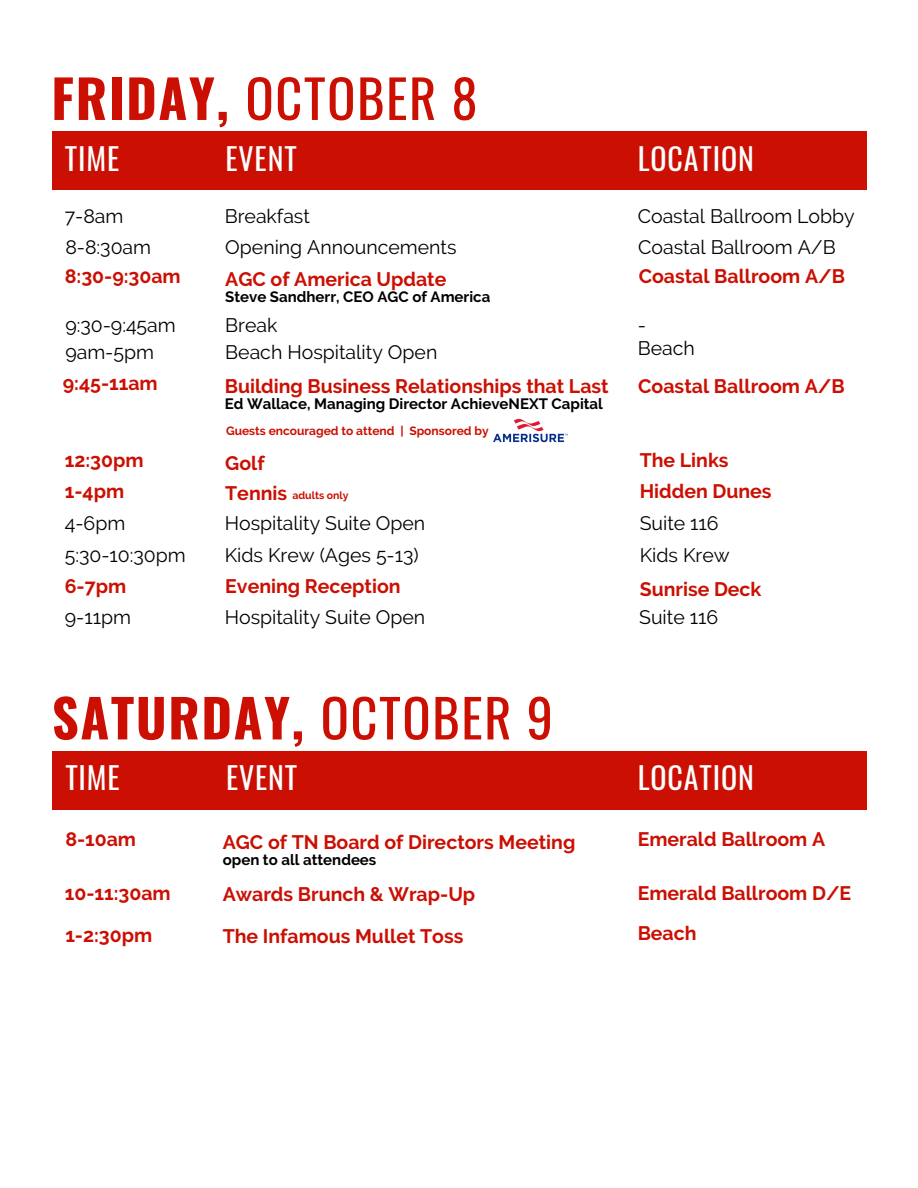
<style>
.page{position:relative;width:918px;height:1188px;background:#fff}
.page>*{position:absolute;margin:0;border:0;box-sizing:border-box;transform-origin:0 0}
.t1{font:700 52.5px "Oswald";letter-spacing:.03em;color:#cb0f03}
.t2{font:52.5px "Oswald";letter-spacing:.03em;color:#cb0f03}
.t3{font:30px "Oswald";letter-spacing:.03em;color:#fff}
.t4{font:700 19.5px "Raleway";color:#cb0f03}
.t5{font:19.5px "Raleway";color:#000}
.t6{font:700 15px "Raleway";color:#000}
.t7{font:700 12px "Raleway";color:#cb0f03}
.t8{font:700 10.5px "Raleway";color:#cb0f03}
.s1{font-weight:700}
.s2{font-weight:400}
</style>
<div class="page">
<div style="left:52px;top:131px;width:814px;height:59px;background:#cb0f03"></div>
<div style="left:52px;top:751px;width:815px;height:58px;background:#cb0f03"></div>
<img style="left:493px;top:418px;width:75px;height:25px">
<p class="t2" style="left:51px;top:57px;width:428px"><span class="s1">FRIDAY,</span> OCTOBER 8</p>
<p class="t3" style="left:65px;top:135px;width:56px">TIME</p>
<p class="t3" style="left:225px;top:135px;width:73px">EVENT</p>
<p class="t3" style="left:638px;top:135px;width:118px">LOCATION</p>
<p class="t5" style="left:65px;top:204px;width:60px">7-8am</p>
<p class="t5" style="left:225px;top:204px;width:87px">Breakfast</p>
<p class="t5" style="left:638px;top:204px;width:219px">Coastal Ballroom Lobby</p>
<p class="t5" style="left:65px;top:235px;width:87px">8-8:30am</p>
<p class="t5" style="left:225px;top:235px;width:233px">Opening Announcements</p>
<p class="t5" style="left:638px;top:235px;width:199px">Coastal Ballroom A/B</p>
<p class="t4" style="left:65px;top:265px;width:117px">8:30-9:30am</p>
<p class="t4" style="left:639px;top:265px;width:208px">Coastal Ballroom A/B</p>
<p class="t5" style="left:65px;top:314px;width:112px">9:30-9:45am</p>
<p class="t5" style="left:638px;top:314px;width:10px">-</p>
<p class="t4" style="left:225px;top:268px;width:223px">AGC of America Update</p>
<p class="t6" style="left:225px;top:288px;width:267px">Steve Sandherr, CEO AGC of America</p>
<p class="t5" style="left:225px;top:314px;width:54px">Break</p>
<p class="t5" style="left:225px;top:341px;width:214px">Beach Hospitality Open</p>
<p class="t5" style="left:638px;top:337px;width:59px">Beach</p>
<p class="t5" style="left:65px;top:341px;width:90px">9am-5pm</p>
<p class="t4" style="left:63px;top:371px;width:96px">9:45-11am</p>
<p class="t4" style="left:225px;top:374px;width:385px">Building Business Relationships that Last</p>
<p class="t6" style="left:225px;top:395px;width:380px">Ed Wallace, Managing Director AchieveNEXT Capital</p>
<p class="t7" style="left:226px;top:424px;width:264px">Guests encouraged to attend | Sponsored by</p>
<p class="t4" style="left:65px;top:449px;width:80px">12:30pm</p>
<p class="t4" style="left:225px;top:452px;width:41px">Golf</p>
<p class="t4" style="left:65px;top:480px;width:61px">1-4pm</p>
<p class="t4" style="left:225px;top:481px;width:63px">Tennis</p>
<p class="t5" style="left:65px;top:512px;width:62px">4-6pm</p>
<p class="t5" style="left:225px;top:512px;width:202px">Hospitality Suite Open</p>
<p class="t5" style="left:65px;top:544px;width:122px">5:30-10:30pm</p>
<p class="t5" style="left:225px;top:544px;width:196px">Kids Krew (Ages 5-13)</p>
<p class="t4" style="left:65px;top:575px;width:63px">6-7pm</p>
<p class="t4" style="left:225px;top:575px;width:177px">Evening Reception</p>
<p class="t5" style="left:65px;top:605px;width:68px">9-11pm</p>
<p class="t5" style="left:225px;top:605px;width:202px">Hospitality Suite Open</p>
<p class="t8" style="left:292px;top:489px;width:58px">adults only</p>
<p class="t4" style="left:638px;top:374px;width:208px">Coastal Ballroom A/B</p>
<p class="t4" style="left:640px;top:448px;width:90px">The Links</p>
<p class="t4" style="left:640px;top:480px;width:133px">Hidden Dunes</p>
<p class="t5" style="left:640px;top:512px;width:80px">Suite 116</p>
<p class="t5" style="left:640px;top:544px;width:91px">Kids Krew</p>
<p class="t4" style="left:640px;top:578px;width:123px">Sunrise Deck</p>
<p class="t5" style="left:639px;top:605px;width:80px">Suite 116</p>
<p class="t1" style="left:52px;top:677px;width:503px">SATURDAY, <span class="s2">OCTOBER 9</span></p>
<p class="t3" style="left:65px;top:755px;width:56px">TIME</p>
<p class="t3" style="left:226px;top:755px;width:73px">EVENT</p>
<p class="t3" style="left:638px;top:755px;width:118px">LOCATION</p>
<p class="t4" style="left:65px;top:827px;width:72px">8-10am</p>
<p class="t4" style="left:638px;top:828px;width:189px">Emerald Ballroom A</p>
<p class="t4" style="left:223px;top:831px;width:354px">AGC of TN Board of Directors Meeting</p>
<p class="t6" style="left:223px;top:851px;width:155px">open to all attendees</p>
<p class="t4" style="left:65px;top:882px;width:107px">10-11:30am</p>
<p class="t4" style="left:223px;top:883px;width:254px">Awards Brunch &amp; Wrap-Up</p>
<p class="t4" style="left:638px;top:882px;width:215px">Emerald Ballroom D/E</p>
<p class="t4" style="left:65px;top:923px;width:88px">1-2:30pm</p>
<p class="t4" style="left:223px;top:925px;width:242px">The Infamous Mullet Toss</p>
<p class="t4" style="left:638px;top:922px;width:60px">Beach</p>
</div>
